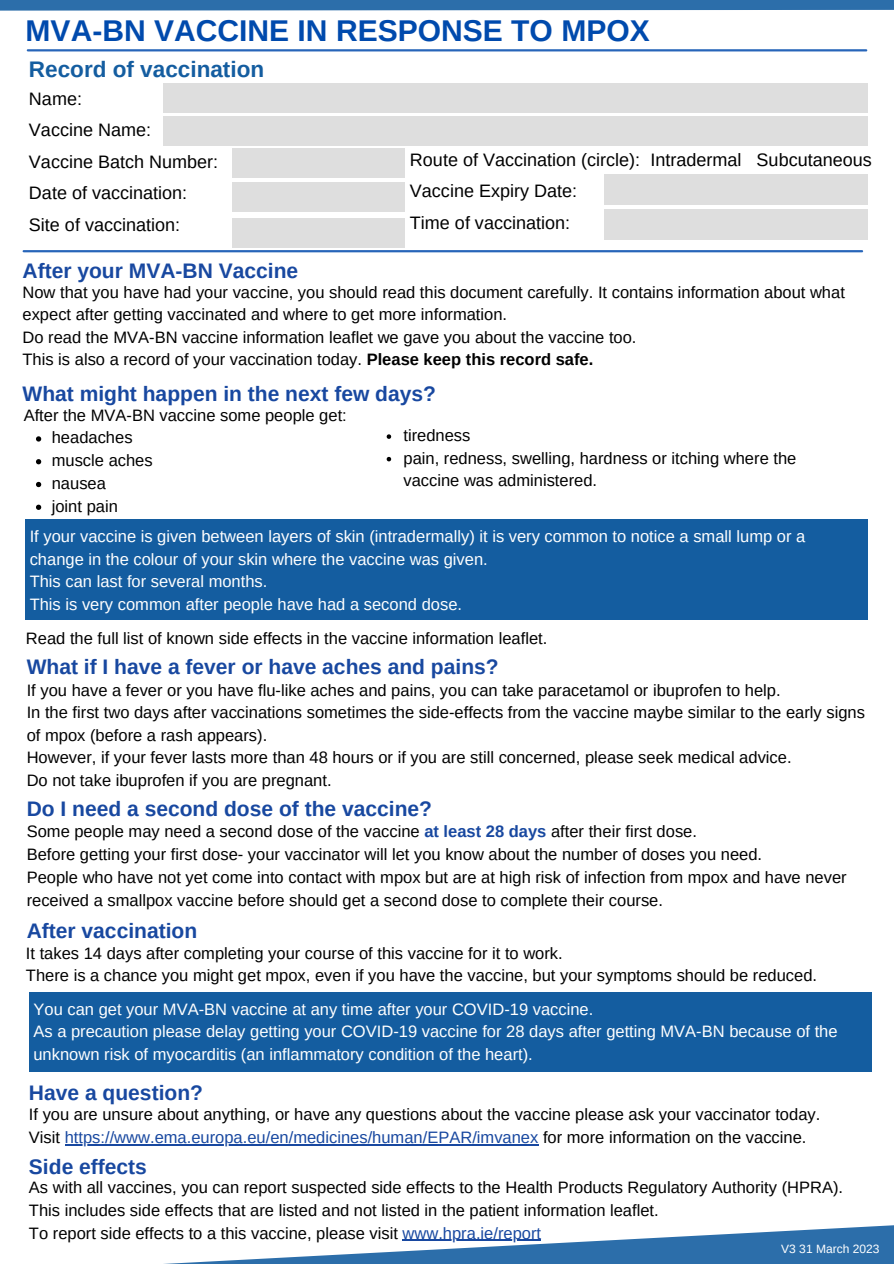
<style>
.page{position:relative;width:894px;height:1264px;background:#fff}
.page>*{position:absolute;margin:0;border:0;box-sizing:border-box;transform-origin:0 0}
.t1{font:700 30px "Arimo";color:#004aad}
.t2{font:700 22.5px "Arimo";color:#145da0}
.t3{font:700 21px "Arimo";color:#1848a0}
.t4{font:18px/31.5px "Arimo";color:#000}
.t5{font:16.5px/22.5px "Arimo";color:#000}
.t6{font:16.5px/22.5px "Arimo";color:#fff}
.t7{font:12px "Arimo";color:#fff}
.s1{font-weight:700}
.s2{font-weight:700;color:#1848a0}
.s3{color:#1848a0}
</style>
<div class="page">
<svg style="left:182px;top:1225px;width:711px;height:38px"></svg>
<svg style="left:0;top:0;width:893px;height:11px;background:#3a77af"></svg>
<hr style="left:28px;top:49px;width:838px;height:2px;background:#004aad">
<hr style="left:24px;top:250px;width:837px;height:2px;background:#004aad">
<div style="left:163px;top:84px;width:704px;height:29px;background:#d9d9d9"></div>
<div style="left:163px;top:116px;width:704px;height:30px;background:#d9d9d9"></div>
<div style="left:232px;top:148px;width:173px;height:29px;background:#d9d9d9"></div>
<div style="left:232px;top:183px;width:173px;height:29px;background:#d9d9d9"></div>
<div style="left:232px;top:218px;width:173px;height:30px;background:#d9d9d9"></div>
<div style="left:604px;top:174px;width:263px;height:30px;background:#d9d9d9"></div>
<div style="left:604px;top:209px;width:263px;height:30px;background:#d9d9d9"></div>
<div style="left:25px;top:519px;width:842px;height:101px;background:#145da0"></div>
<svg style="left:36px;top:436px;width:5px;height:5px"></svg>
<svg style="left:36px;top:459px;width:5px;height:5px"></svg>
<svg style="left:36px;top:482px;width:5px;height:5px"></svg>
<svg style="left:36px;top:504px;width:5px;height:6px"></svg>
<hr style="left:65px;top:1143px;width:473px;height:2px;background:#1848a0">
<hr style="left:402px;top:1239px;width:139px;height:1px;background:#1848a0">
<svg style="left:386px;top:434px;width:5px;height:5px"></svg>
<svg style="left:386px;top:457px;width:5px;height:4px"></svg>
<div style="left:29px;top:992px;width:842px;height:79px;background:#145da0"></div>
<h1 class="t1" style="left:26px;top:14px;width:625px">MVA-BN VACCINE IN RESPONSE TO MPOX</h1>
<h2 class="t2" style="left:29px;top:57px;width:237px">Record of vaccination</h2>
<p class="t4" style="left:29px;top:83px;width:191px">Name:<br>Vaccine Name:<br>Vaccine Batch Number:<br>Date of vaccination:<br>Site of vaccination:</p>
<p class="t4" style="left:410px;top:144px;width:463px">Route of Vaccination (circle): Intradermal Subcutaneous<br>Vaccine Expiry Date:<br>Time of vaccination:</p>
<p class="t3" style="left:23px;top:259px;width:277px">After your MVA-BN Vaccine</p>
<p class="t5" style="left:23px;top:281px;width:823px">Now that you have had your vaccine, you should read this document carefully. It contains information about what expect after getting vaccinated and where to get more information.<br>Do read the MVA-BN vaccine information leaflet we gave you about the vaccine too.<br>This is also a record of your vaccination today. <span class="s1">Please keep this record safe.</span></p>
<p class="t3" style="left:23px;top:382px;width:415px">What might happen in the next few days?</p>
<p class="t5" style="left:52px;top:426px;width:102px">headaches muscle aches nausea<br>joint pain</p>
<p class="t5" style="left:24px;top:403px;width:324px">After the MVA-BN vaccine some people get:</p>
<p class="t5" style="left:403px;top:424px;width:394px">tiredness<br>pain, redness, swelling, hardness or itching where the vaccine was administered.</p>
<p class="t6" style="left:30px;top:525px;width:776px">If your vaccine is given between layers of skin (intradermally) it is very common to notice a small lump or a change in the colour of your skin where the vaccine was given.<br>This can last for several months.<br>This is very common after people have had a second dose.</p>
<p class="t5" style="left:26px;top:627px;width:523px">Read the full list of known side effects in the vaccine information leaflet.</p>
<p class="t3" style="left:27px;top:655px;width:473px">What if I have a fever or have aches and pains?</p>
<p class="t5" style="left:27px;top:678px;width:839px">If you have a fever or you have flu-like aches and pains, you can take paracetamol or ibuprofen to help.<br>In the first two days after vaccinations sometimes the side-effects from the vaccine maybe similar to the early signs of mpox (before a rash appears).<br>However, if your fever lasts more than 48 hours or if you are still concerned, please seek medical advice.<br>Do not take ibuprofen if you are pregnant.</p>
<p class="t3" style="left:27px;top:796px;width:407px">Do I need a second dose of the vaccine?</p>
<p class="t5" style="left:27px;top:819px;width:821px;line-height:23px">Some people may need a second dose of the vaccine <span class="s2">at least 28 days</span> after their first dose.<br>Before getting your first dose- your vaccinator will let you know about the number of doses you need.<br>People who have not yet come into contact with mpox but are at high risk of infection from mpox and have never received a smallpox vaccine before should get a second dose to complete their course.</p>
<p class="t3" style="left:27px;top:918px;width:172px">After vaccination</p>
<p class="t5" style="left:26px;top:941px;width:792px">It takes 14 days after completing your course of this vaccine for it to work.<br>There is a chance you might get mpox, even if you have the vaccine, but your symptoms should be reduced.</p>
<p class="t6" style="left:33px;top:997px;width:805px">You can get your MVA-BN vaccine at any time after your COVID-19 vaccine.<br>As a precaution please delay getting your COVID-19 vaccine for 28 days after getting MVA-BN because of the unknown risk of myocarditis (an inflammatory condition of the heart).</p>
<p class="t3" style="left:29px;top:1081px;width:175px">Have a question?</p>
<p class="t5" style="left:29px;top:1103px;width:792px">If you are unsure about anything, or have any questions about the vaccine please ask your vaccinator today.<br>Visit <span class="s3">https://www.ema.europa.eu/en/medicines/human/EPAR/imvanex</span> for more information on the vaccine.</p>
<p class="t3" style="left:29px;top:1154px;width:119px">Side effects</p>
<p class="t5" style="left:29px;top:1176px;width:815px">As with all vaccines, you can report suspected side effects to the Health Products Regulatory Authority (HPRA).<br>This includes side effects that are listed and not listed in the patient information leaflet.<br>To report side effects to a this vaccine, please visit <span class="s3">www.hpra.ie/report</span></p>
<p class="t7" style="left:781px;top:1242px;width:100px">V3 31 March 2023</p>
</div>
